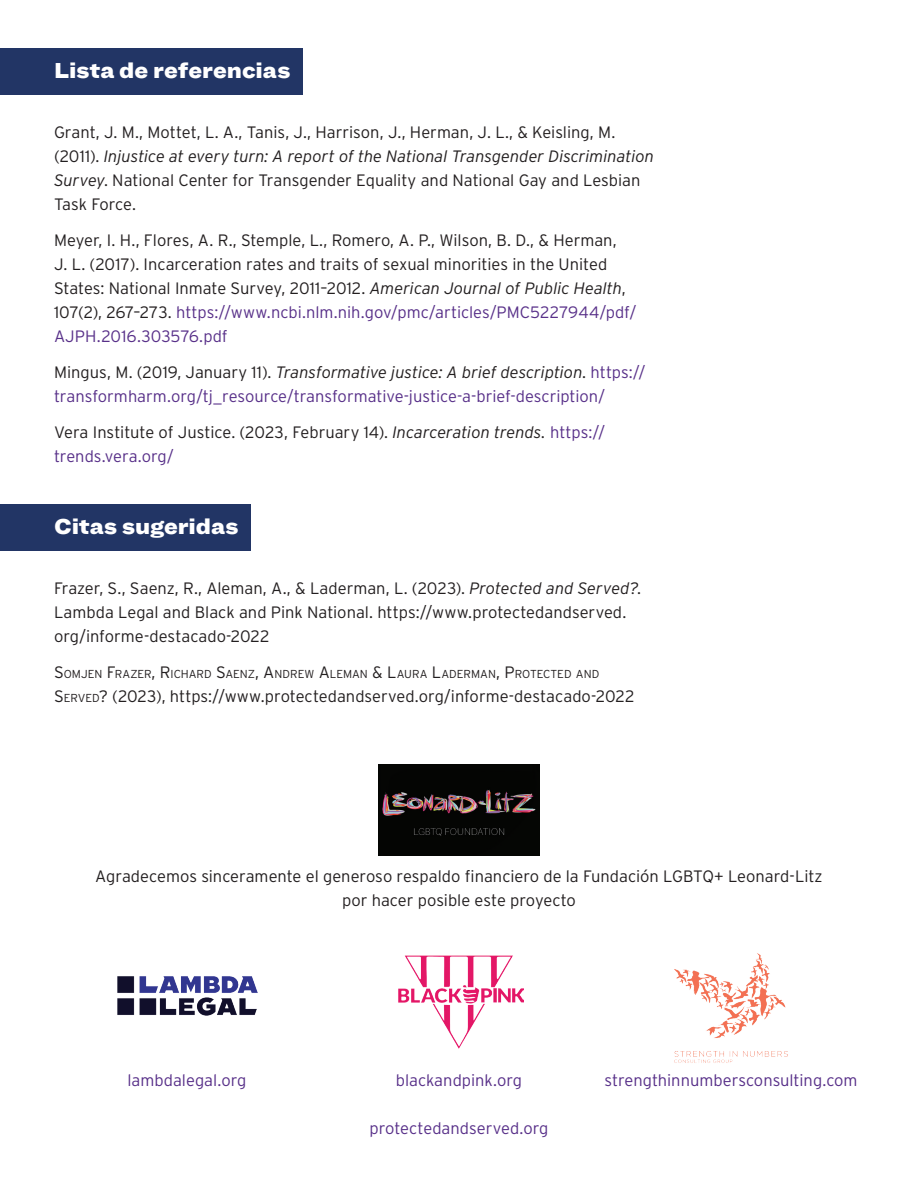
<style>
.page{position:relative;width:918px;height:1188px;background:#fff}
.page>*{position:absolute;margin:0;border:0;box-sizing:border-box;transform-origin:0 0}
.sub-heading_referenc{font:900 22.5px "Ringside Wide";color:#fff}
.body{font:300 16.5px/24px "Interstate";color:#231f20}
.body-2{font:300 16.5px/24px "Interstate";color:#583089}
.reference_list{font:300 16.5px "Interstate";color:#583089}
.body-3{font:300 11.55px "Interstate";letter-spacing:-.005em;color:#231f20}
.s1{font-style:italic}
.s2{color:#583089}
.s3{color:#231f20}
.s4{font-style:italic;color:#231f20}
.s5{font-size:16.5px}
.s6{font-style:inherit}
.s7{font-size:11.55px}
</style>
<div class="page">
<div style="left:0;top:48px;width:302px;height:46px;background:#223565"></div>
<div style="left:0;top:504px;width:250px;height:46px;background:#223565"></div>
<img style="left:398px;top:955px;width:125px;height:94px">
<img style="left:674px;top:953px;width:114px;height:110px">
<img style="left:117px;top:976px;width:141px;height:40px">
<img style="left:378px;top:764px;width:162px;height:92px">
<h3 class="sub-heading_referenc" style="left:54px;top:53px;width:238px">Lista de referencias</h3>
<p class="body" style="left:54px;top:120px;width:602px">Grant, J. M., Mottet, L. A., Tanis, J., Harrison, J., Herman, J. L., &amp; Keisling, M. (2011). <span class="s1">Injustice at every turn: A report of the National Transgender Discrimination Survey</span>. National Center for Transgender Equality and National Gay and Lesbian Task Force.</p>
<p class="body" style="left:54px;top:228px;width:584px">Meyer, I. H., Flores, A. R., Stemple, L., Romero, A. P., Wilson, B. D., &amp; Herman,<br>J. L. (2017). Incarceration rates and traits of sexual minorities in the United States: National Inmate Survey, 2011–2012. <span class="s1">American Journal of Public Health</span>, 107(2), 267–273. <span class="s2">https://www.ncbi.nlm.nih.gov/pmc/articles/PMC5227944/pdf/ AJPH.2016.303576.pdf</span></p>
<p class="body-2" style="left:54px;top:360px;width:593px"><span class="s3">Mingus, M. (2019, January 11).</span> <span class="s4">Transformative justice: A brief description</span><span class="s3">.</span> https:// transformharm.org/tj_resource/transformative-justice-a-brief-description/</p>
<p class="body" style="left:54px;top:420px;width:553px">Vera Institute of Justice. (2023, February 14). <span class="s1">Incarceration trends.</span> <span class="s2">https:// trends.vera.org/</span></p>
<h3 class="sub-heading_referenc" style="left:54px;top:509px;width:186px">Citas sugeridas</h3>
<p class="body" style="left:54px;top:576px;width:589px">Frazer, S., Saenz, R., Aleman, A., &amp; Laderman, L. (2023). <span class="s1">Protected and Served?</span>.<br>Lambda Legal and Black and Pink National. https://www.protectedandserved. org/informe-destacado-2022</p>
<p class="body-3" style="left:54px;top:667px;width:547px"><span class="s5">S</span>OMJEN <span class="s5">F</span>RAZER<span class="s5">, R</span> ICHARD <span class="s5">S</span>AENZ<span class="s5">, A</span>NDREW <span class="s5">A</span>LEMAN <span class="s5">&amp; L</span>AURA <span class="s5">L</span>ADERMAN<span class="s5">, P</span>ROTECTED AND</p>
<p class="body" style="left:54px;top:684px;width:582px"><span class="s6">S</span><span class="s7">ERVED</span><span class="s6">? (2023),</span> https://www.protectedandserved.org/informe-destacado-2022</p>
<p class="body" style="left:95px;top:864px;width:729px;text-align:center">Agradecemos sinceramente el generoso respaldo financiero de la Fundación LGBTQ+ Leonard-Litz por hacer posible este proyecto</p>
<p class="reference_list" style="left:128px;top:1071px;width:120px">lambdalegal.org</p>
<p class="reference_list" style="left:396px;top:1071px;width:128px">blackandpink.org</p>
<p class="reference_list" style="left:604px;top:1071px;width:255px">strengthinnumbersconsulting.com</p>
<p class="body-2" style="left:370px;top:1116px;width:181px">protectedandserved.org</p>
</div>
